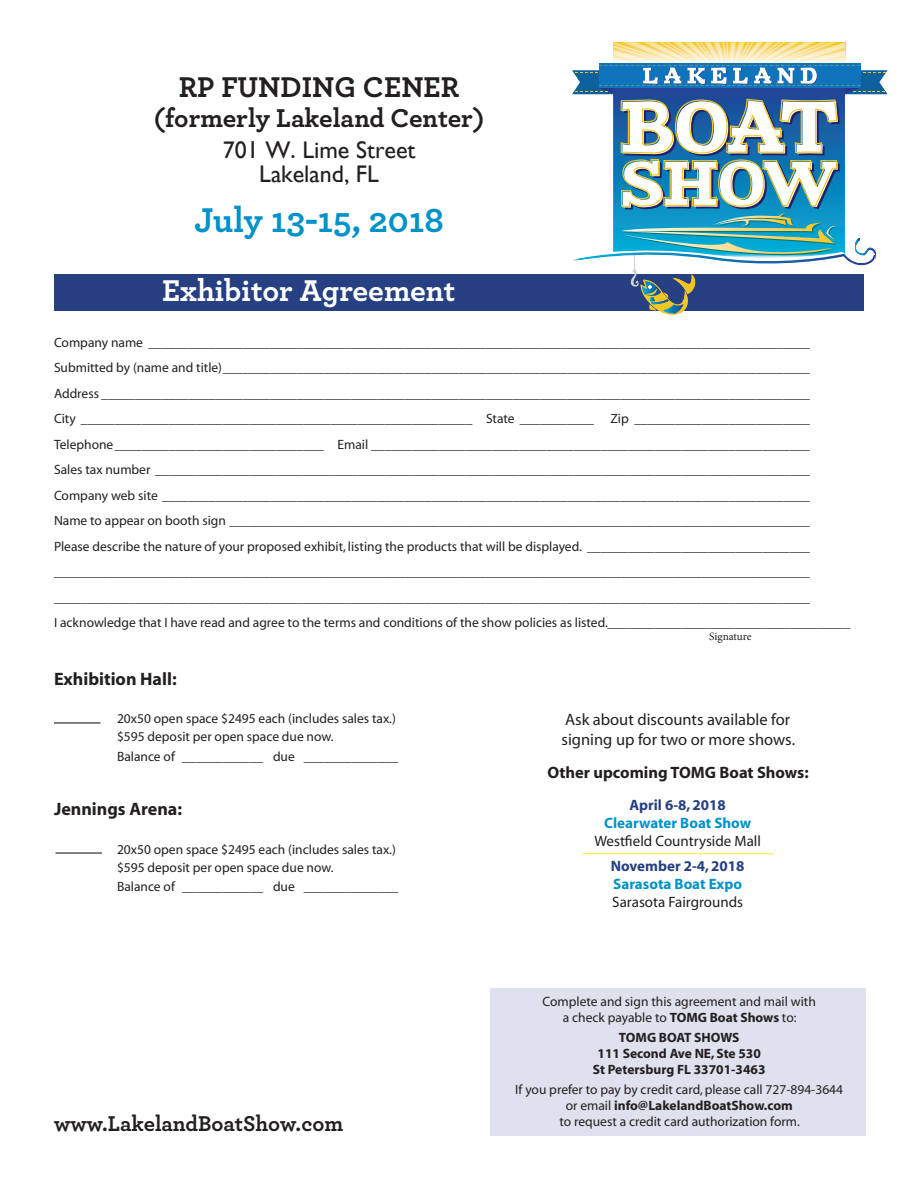
<style>
.page{position:relative;width:918px;height:1188px;background:#fff}
.page>*{position:absolute;margin:0;border:0;box-sizing:border-box;transform-origin:0 0}
.t1{font:71.4px "Zantroke";color:#fff}
.t2{font:62.25px "Zantroke";color:#fff}
.t3{font:700 36px "Archer";color:#0092c8}
.t4{font:700 31.5px "Archer";color:#fff}
.t5{font:700 30px "Archer";color:#231f20}
.t6{font:700 27px "Archer";color:#231f20}
.t7{font:24px "Gill Sans";color:#231f20}
.t8{font:700 22.5px "Archer";color:#231f20}
.show_date{font:700 18px "Myriad";color:#231f20}
.booth_size{font:700 18px "Myriad";color:#231f20}
.t9{font:16.5px "Myriad";color:#231f20}
.t10{font:700 16.5px "Myriad";color:#231f20}
.t11{font:15px "Myriad";color:#231f20}
.t12{font:700 15px "Myriad";color:#0092c8}
.t13{font:700 15px "Myriad";color:#264081}
.booth_size-2{font:13.5px "Myriad";color:#231f20}
.t14{font:700 13.5px "Myriad";color:#231f20}
.Balance_of_due{font:13.5px "Myriad";color:#231f20}
.deposit_due{font:13.5px "Myriad";color:#231f20}
.t15{font:11.25px "Minion Pro";letter-spacing:-.005em;color:#231f20}
.s1{font-weight:700}
.s2{font-weight:400}
</style>
<div class="page">
<div style="left:54px;top:274px;width:810px;height:37px;background:#264081"></div>
<svg style="left:572px;top:42px;width:316px;height:273px"></svg>
<div style="left:490px;top:988px;width:376px;height:148px;background:#e0e1ee"></div>
<hr style="left:54px;top:722px;width:46px;height:2px;background:#231f20">
<hr style="left:56px;top:852px;width:46px;height:2px;background:#231f20">
<hr style="left:582px;top:853px;width:191px;height:1px;background:#ffe82a">
<p class="t5" style="left:179px;top:64px;width:282px">RP FUNDING CENER</p>
<p class="t6" style="left:153px;top:97px;width:333px">(formerly Lakeland Center)</p>
<p class="t7" style="left:223px;top:136px;width:194px">701 W. Lime Street</p>
<p class="t7" style="left:259px;top:160px;width:121px">Lakeland, FL</p>
<p class="t3" style="left:194px;top:192px;width:251px">July 13-15, 2018</p>
<p class="t1" style="left:621px;top:79px;width:219px">BOAT</p>
<p class="t2" style="left:622px;top:142px;width:218px">SHOW</p>
<p class="t4" style="left:162px;top:266px;width:295px">Exhibitor Agreement</p>
<p class="booth_size-2" style="left:54px;top:336px;width:758px">Company name __________________________________________________________________________________________________</p>
<p class="booth_size-2" style="left:54px;top:361px;width:758px">Submitted by (name and title)_______________________________________________________________________________________</p>
<p class="booth_size-2" style="left:54px;top:387px;width:758px">Address _________________________________________________________________________________________________________</p>
<p class="booth_size-2" style="left:54px;top:412px;width:758px">City __________________________________________________________ State ___________ Zip __________________________</p>
<p class="booth_size-2" style="left:54px;top:438px;width:757px">Telephone_______________________________ Email _________________________________________________________________</p>
<p class="booth_size-2" style="left:54px;top:463px;width:757px">Sales tax number _________________________________________________________________________________________________</p>
<p class="booth_size-2" style="left:54px;top:489px;width:758px">Company web site ________________________________________________________________________________________________</p>
<p class="booth_size-2" style="left:54px;top:514px;width:757px">Name to appear on booth sign ______________________________________________________________________________________</p>
<p class="booth_size-2" style="left:54px;top:540px;width:757px">Please describe the nature of your proposed exhibit, listing the products that will be displayed. _________________________________</p>
<p class="booth_size-2" style="left:54px;top:565px;width:757px">________________________________________________________________________________________________________________</p>
<p class="booth_size-2" style="left:54px;top:591px;width:757px">________________________________________________________________________________________________________________</p>
<p class="booth_size-2" style="left:54px;top:616px;width:798px">I acknowledge that I have read and agree to the terms and conditions of the show policies as listed.____________________________________</p>
<p class="t15" style="left:709px;top:629px;width:44px">Signature</p>
<p class="show_date" style="left:54px;top:670px;width:124px">Exhibition Hall:</p>
<p class="booth_size-2" style="left:117px;top:712px;width:280px">20x50 open space $2495 each (includes sales tax.)</p>
<p class="deposit_due" style="left:117px;top:730px;width:218px">$595 deposit per open space due now.</p>
<p class="Balance_of_due" style="left:117px;top:750px;width:283px">Balance of ____________ due ______________</p>
<p class="booth_size" style="left:54px;top:800px;width:130px">Jennings Arena:</p>
<p class="booth_size-2" style="left:117px;top:842px;width:280px">20x50 open space $2495 each (includes sales tax.)</p>
<p class="deposit_due" style="left:117px;top:860px;width:218px">$595 deposit per open space due now.</p>
<p class="Balance_of_due" style="left:117px;top:880px;width:283px">Balance of ____________ due ______________</p>
<p class="t8" style="left:54px;top:1106px;width:291px">www.LakelandBoatShow.com</p>
<p class="t9" style="left:565px;top:711px;width:227px">Ask about discounts available for</p>
<p class="t9" style="left:562px;top:731px;width:235px">signing up for two or more shows.</p>
<p class="t10" style="left:547px;top:764px;width:263px">Other upcoming TOMG Boat Shows:</p>
<p class="t13" style="left:629px;top:797px;width:98px">April 6-8, 2018</p>
<p class="t12" style="left:604px;top:815px;width:148px">Clearwater Boat Show</p>
<p class="t11" style="left:594px;top:833px;width:168px">Westfield Countryside Mall</p>
<p class="t13" style="left:611px;top:858px;width:135px">November 2-4, 2018</p>
<p class="t12" style="left:613px;top:876px;width:130px">Sarasota Boat Expo</p>
<p class="t11" style="left:612px;top:894px;width:132px">Sarasota Fairgrounds</p>
<p class="booth_size-2" style="left:543px;top:995px;width:275px">Complete and sign this agreement and mail with</p>
<p class="booth_size-2" style="left:563px;top:1011px;width:235px">a check payable to <span class="s1">TOMG Boat Shows</span> to:</p>
<p class="t14" style="left:619px;top:1030px;width:122px">TOMG BOAT SHOWS</p>
<p class="t14" style="left:598px;top:1046px;width:165px">111 Second Ave NE, Ste 530</p>
<p class="t14" style="left:593px;top:1063px;width:174px">St Petersburg FL 33701-3463</p>
<p class="booth_size-2" style="left:515px;top:1083px;width:329px">If you prefer to pay by credit card, please call 727-894-3644</p>
<p class="t14" style="left:566px;top:1099px;width:229px"><span class="s2">or email</span> info@LakelandBoatShow.com</p>
<p class="booth_size-2" style="left:559px;top:1115px;width:242px">to request a credit card authorization form.</p>
</div>
